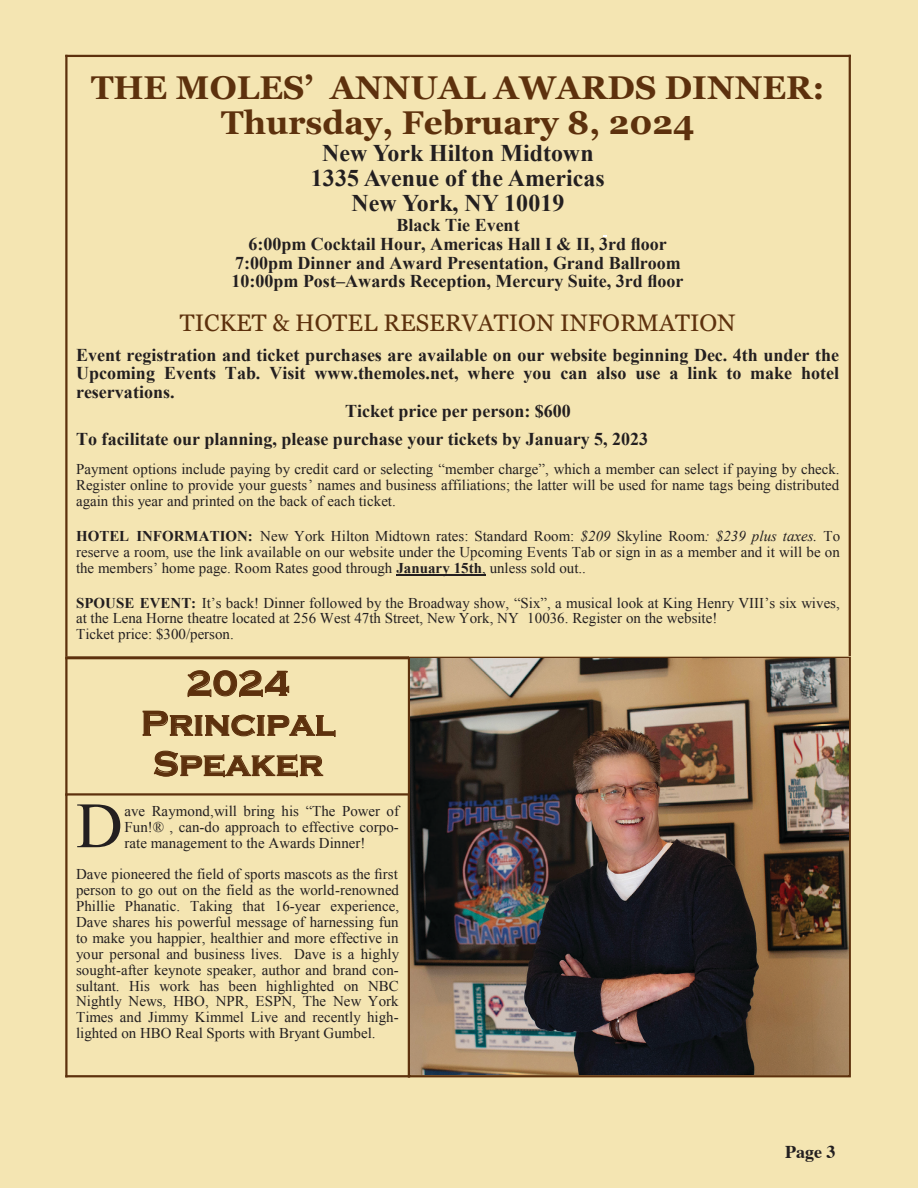
<style>
.page{position:relative;width:918px;height:1188px;background:#f4e5b2}
.page>*{position:absolute;margin:0;border:0;box-sizing:border-box;transform-origin:0 0}
.t1{font:64.65px "Times New Roman";color:#231f20}
.t2{font:700 36px/40px "Copperplate Gothic";color:#5d310d;text-align:center}
.t3{font:700 33px/35.2px "Georgia";color:#5d310d;text-align:center}
.t4{font:700 24px/25px "Times New Roman";color:#231f20;text-align:center}
.t5{font:24px "Georgia";color:#5d310d}
.t6{font:700 18px/18.8px "Times New Roman";color:#231f20;text-align:center}
.t7{font:700 18px "Times";color:#231f20}
.t8{font:15px/15.9px "Times New Roman";color:#231f20;text-align:justify}
.s1{font-weight:700}
.s2{font-style:italic}
</style>
<div class="page">
<hr style="left:65px;top:55px;width:3px;height:601px;background:#5d310d">
<hr style="left:849px;top:55px;width:2px;height:601px;background:#5d310d">
<hr style="left:65px;top:55px;width:786px;height:2px;background:#5d310d">
<hr style="left:396px;top:574px;width:90px;height:2px;background:#231f20">
<hr style="left:65px;top:656px;width:3px;height:140px;background:#5d310d">
<hr style="left:65px;top:656px;width:344px;height:3px;background:#5d310d">
<hr style="left:65px;top:793px;width:344px;height:3px;background:#5d310d">
<svg style="left:187px;top:670px;width:103px;height:28px"></svg>
<svg style="left:142px;top:710px;width:194px;height:27px"></svg>
<svg style="left:153px;top:750px;width:171px;height:28px"></svg>
<hr style="left:65px;top:794px;width:3px;height:283px;background:#5d310d">
<hr style="left:65px;top:1075px;width:345px;height:2px;background:#5d310d">
<div style="left:408px;top:657px;width:443px;height:420px;border:2px solid #5d310d"></div>
<img style="left:411px;top:659px;width:438px;height:416px">
<h3 class="t3" style="left:91px;top:70px;width:735px">THE MOLES’ ANNUAL AWARDS DINNER:<br>Thursday, February 8, 2024</h3>
<h3 class="t4" style="left:311px;top:140px;width:295px">New York Hilton Midtown<br>1335 Avenue of the Americas<br>New York, NY 10019</h3>
<p class="t6" style="left:232px;top:215px;width:453px">Black Tie Event<br>6:00pm Cocktail Hour, Americas Hall I &amp; II, 3rd floor 7:00pm Dinner and Award Presentation, Grand Ballroom 10:00pm Post–Awards Reception, Mercury Suite, 3rd floor</p>
<h3 class="t5" style="left:180px;top:309px;width:557px">TICKET &amp; HOTEL RESERVATION INFORMATION</h3>
<p class="t6" style="left:76px;top:345px;width:765px">Event registration and ticket purchases are available on our website beginning Dec. 4th under the</p>
<p class="t6" style="left:76px;top:363px;width:764px">Upcoming Events Tab. Visit www.themoles.net, where you can also use a link to make hotel</p>
<p class="t6" style="left:76px;top:382px;width:100px">reservations.</p>
<p class="t6" style="left:345px;top:401px;width:227px">Ticket price per person: $600</p>
<p class="t6" style="left:76px;top:429px;width:574px">To facilitate our planning, please purchase your tickets by January 5, 2023</p>
<p class="t8" style="left:76px;top:461px;width:765px">Payment options include paying by credit card or selecting “member charge”, which a member can select if paying by check.<br>Register online to provide your guests’ names and business affiliations; the latter will be used for name tags being distributed again this year and printed on the back of each ticket.</p>
<p class="t8" style="left:76px;top:528px;width:766px"><span class="s1">HOTEL INFORMATION:</span> New York Hilton Midtown rates: Standard Room: <span class="s2">$209</span> Skyline Room<span class="s2">: $239 plus taxes.</span> To reserve a room, use the link available on our website under the Upcoming Events Tab or sign in as a member and it will be on the members’ home page. Room Rates good through <span class="s1">January 15th</span>, unless sold out..</p>
<p class="t8" style="left:76px;top:594px;width:765px;text-align:left"><span class="s1">SPOUSE EVENT:</span> It’s back! Dinner followed by the Broadway show, “Six”, a musical look at King Henry VIII’s six wives, at the Lena Horne theatre located at 256 West 47th Street, New York, NY 10036. Register on the website!<br>Ticket price: $300/person.</p>
<h2 class="t2" style="left:141px;top:664px;width:196px">2024<br>Principal<br>Speaker</h2>
<h1 class="t1" style="left:76px;top:782px;width:48px">D</h1>
<p class="t8" style="left:125px;top:803px;width:276px">ave Raymond,will bring his “The Power of Fun!® , can-do approach to effective corpo&shy;rate management to the Awards Dinner!</p>
<p class="t8" style="left:76px;top:866px;width:325px">Dave pioneered the field of sports mascots as the first person to go out on the field as the world-renowned Phillie Phanatic. Taking that 16-year experience, Dave shares his powerful message of harnessing fun to make you happier, healthier and more effective in your personal and business lives. Dave is a highly sought-after keynote speaker, author and brand con&shy;sultant. His work has been highlighted on NBC Nightly News, HBO, NPR, ESPN, The New York Times and Jimmy Kimmel Live and recently high&shy;lighted on HBO Real Sports with Bryant Gumbel.</p>
<p class="t7" style="left:785px;top:1135px;width:52px">Page 3</p>
</div>
